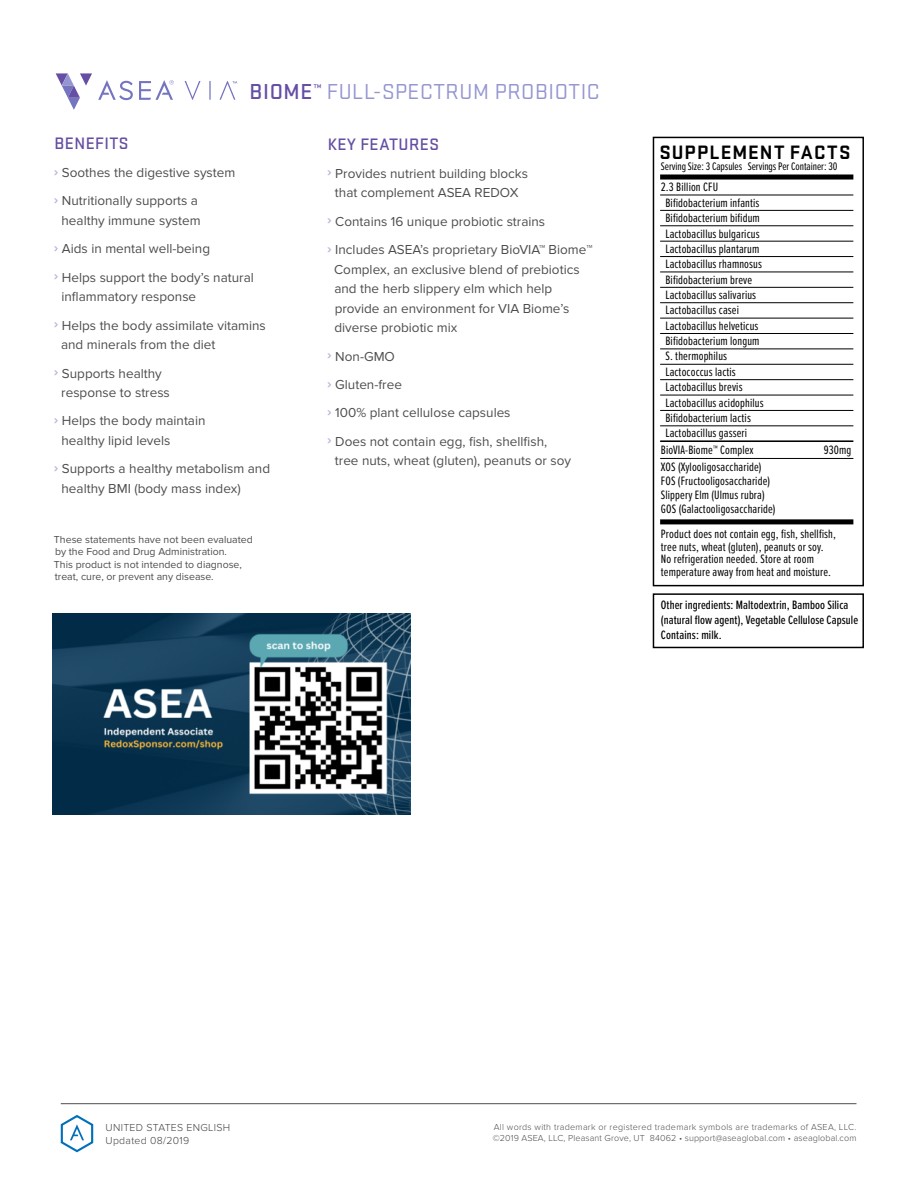
<style>
.page{position:relative;width:918px;height:1188px;background:#fff}
.page>*{position:absolute;margin:0;border:0;box-sizing:border-box;transform-origin:0 0}
.t1{font:22.5px "Stratum 2";letter-spacing:.025em;color:#9595d2}
.t2{font:700 20.1px "Stratum 2";letter-spacing:.06em;color:#000}
.t3{font:500 17.25px "Stratum 2";letter-spacing:.025em;color:#654ea3}
.t4{font:13.5px/28.3px "Proxima Nova";color:#4d4d4f}
.t5{font:12.6px/15.3px "Proxima Nova Ex Cn";letter-spacing:.01em;color:#000}
.t6{font:500 12.6px/15.1px "Proxima Nova Ex Cn";letter-spacing:.005em;color:#000}
.t7{font:11.4px "Proxima Nova Ex Cn";letter-spacing:-.005em;color:#000}
.t8{font:10.5px/12.6px "Proxima Nova";color:#4d4d4f}
.t9{font:300 10.5px/12.6px "Proxima Nova";letter-spacing:.03em;color:#414042}
.t10{font:300 9px/10.8px "Proxima Nova";letter-spacing:.03em;color:#4d4d4f}
.s1{font-weight:500;color:#654ea3}
.s2{font-weight:700;color:#b4b5df}
</style>
<div class="page">
<div style="left:653px;top:137px;width:211px;height:449px;border:1px solid #000"></div>
<div style="left:653px;top:593px;width:211px;height:55px;border:1px solid #000"></div>
<div style="left:660px;top:174px;width:193px;height:6px;background:#000"></div>
<div style="left:660px;top:519px;width:193px;height:5px;background:#000"></div>
<hr style="left:660px;top:210px;width:193px;height:1px;background:#000">
<hr style="left:660px;top:195px;width:193px;height:1px;background:#000">
<hr style="left:660px;top:225px;width:193px;height:1px;background:#000">
<hr style="left:660px;top:241px;width:193px;height:1px;background:#000">
<hr style="left:660px;top:256px;width:193px;height:1px;background:#000">
<hr style="left:660px;top:272px;width:193px;height:1px;background:#000">
<hr style="left:660px;top:287px;width:193px;height:1px;background:#000">
<hr style="left:660px;top:302px;width:193px;height:1px;background:#000">
<hr style="left:660px;top:318px;width:193px;height:1px;background:#000">
<hr style="left:660px;top:333px;width:193px;height:1px;background:#000">
<hr style="left:660px;top:349px;width:193px;height:1px;background:#000">
<hr style="left:660px;top:364px;width:193px;height:1px;background:#000">
<hr style="left:660px;top:379px;width:193px;height:1px;background:#000">
<hr style="left:660px;top:395px;width:193px;height:1px;background:#000">
<hr style="left:660px;top:410px;width:193px;height:1px;background:#000">
<hr style="left:660px;top:426px;width:193px;height:1px;background:#000">
<hr style="left:660px;top:458px;width:193px;height:1px;background:#000">
<hr style="left:660px;top:440px;width:193px;height:2px;background:#000">
<svg style="left:56px;top:73px;width:36px;height:37px"></svg>
<svg style="left:98px;top:80px;width:35px;height:20px"></svg>
<svg style="left:185px;top:81px;width:16px;height:19px"></svg>
<svg style="left:209px;top:81px;width:2px;height:19px"></svg>
<svg style="left:220px;top:81px;width:17px;height:19px"></svg>
<svg style="left:139px;top:80px;width:35px;height:20px"></svg>
<svg style="left:60px;top:1115px;width:34px;height:38px"></svg>
<hr style="left:61px;top:1103px;width:795px;height:1px;background:#4d4d4f">
<img style="left:52px;top:613px;width:359px;height:202px">
<h1 class="t1" style="left:250px;top:77px;width:352px"><span class="s1">BIOME</span><sup>™</sup> FULL-SPECTRUM PROBIOTIC</h1>
<p class="t3" style="left:54px;top:131px;width:76px">BENEFITS</p>
<p class="t4" style="left:54px;top:159px;width:183px"><span class="s2">›</span> Soothes the digestive system <span class="s2">›</span> Nutritionally supports a</p>
<p class="t4" style="left:54px;top:206px;width:201px;text-indent:8px">healthy immune system<br><span class="s2">›</span> Aids in mental well-being<br><span class="s2">›</span> Helps support the body’s natural</p>
<p class="t4" style="left:54px;top:283px;width:213px;text-indent:8px">inflammatory response<br><span class="s2">›</span> Helps the body assimilate vitamins</p>
<p class="t4" style="left:54px;top:331px;width:163px;text-indent:7px">and minerals from the diet <span class="s2">›</span> Supports healthy</p>
<p class="t4" style="left:54px;top:379px;width:153px;text-indent:7px">response to stress<br><span class="s2">›</span> Helps the body maintain</p>
<p class="t4" style="left:54px;top:426px;width:218px;text-indent:8px">healthy lipid levels<br><span class="s2">›</span> Supports a healthy metabolism and</p>
<p class="t4" style="left:62px;top:474px;width:181px">healthy BMI (body mass index)</p>
<p class="t8" style="left:54px;top:533px;width:200px">These statements have not been evaluated by the Food and Drug Administration.<br>This product is not intended to diagnose, treat, cure, or prevent any disease.</p>
<p class="t3" style="left:328px;top:132px;width:113px">KEY FEATURES</p>
<p class="t4" style="left:327px;top:164px;width:202px;line-height:19.5px;text-align:center"><span class="s2">›</span> Provides nutrient building blocks that complement ASEA REDOX</p>
<p class="t4" style="left:327px;top:207px;width:267px"><span class="s2">›</span> Contains 16 unique probiotic strains<br><span class="s2">›</span> Includes ASEA’s proprietary BioVIA™ Biome™</p>
<p class="t4" style="left:334px;top:260px;width:247px;line-height:19.5px">Complex, an exclusive blend of prebiotics and the herb slippery elm which help provide an environment for VIA Biome’s diverse probiotic mix</p>
<p class="t4" style="left:327px;top:342px;width:222px"><span class="s2">›</span> Non-GMO<br><span class="s2">›</span> Gluten-free<br><span class="s2">›</span> 100% plant cellulose capsules<br><span class="s2">›</span> Does not contain egg, fish, shellfish,</p>
<p class="t4" style="left:335px;top:447px;width:238px">tree nuts, wheat (gluten), peanuts or soy</p>
<h2 class="t2" style="left:660px;top:139px;width:192px">SUPPLEMENT FACTS</h2>
<p class="t5" style="left:665px;top:179px;width:100px;text-indent:-5px">2.3 Billion CFU<br>Bifidobacterium infantis<br>Bifidobacterium bifidum<br>Lactobacillus bulgaricus<br>Lactobacillus plantarum<br>Lactobacillus rhamnosus<br>Bifidobacterium breve<br>Lactobacillus salivarius<br>Lactobacillus casei<br>Lactobacillus helveticus<br>Bifidobacterium longum<br>S. thermophilus<br>Lactococcus lactis<br>Lactobacillus brevis<br>Lactobacillus acidophilus<br>Bifidobacterium lactis<br>Lactobacillus gasseri</p>
<p class="t5" style="left:661px;top:442px;width:94px">BioVIA-Biome™ Complex</p>
<p class="t5" style="left:824px;top:442px;width:29px">930mg</p>
<p class="t5" style="left:661px;top:460px;width:116px;line-height:13.8px">XOS (Xylooligosaccharide)<br>FOS (Fructooligosaccharide)<br>Slippery Elm (Ulmus rubra)<br>GOS (Galactooligosaccharide)</p>
<p class="t5" style="left:661px;top:527px;width:177px;line-height:12.6px">Product does not contain egg, fish, shellfish, tree nuts, wheat (gluten), peanuts or soy.<br>No refrigeration needed. Store at room temperature away from heat and moisture.</p>
<p class="t7" style="left:661px;top:158px;width:178px">Serving Size: 3 Capsules Servings Per Container: 30</p>
<p class="t6" style="left:661px;top:597px;width:199px">Other ingredients: Maltodextrin, Bamboo Silica (natural flow agent), Vegetable Cellulose Capsule<br>Contains: milk.</p>
<p class="t9" style="left:106px;top:1122px;width:126px">UNITED STATES ENGLISH<br>Updated 08/2019</p>
<p class="t10" style="left:493px;top:1122px;width:365px">All words with trademark or registered trademark symbols are trademarks of ASEA, LLC. ©2019 ASEA, LLC, Pleasant Grove, UT 84062 • support@aseaglobal.com • aseaglobal.com</p>
</div>
